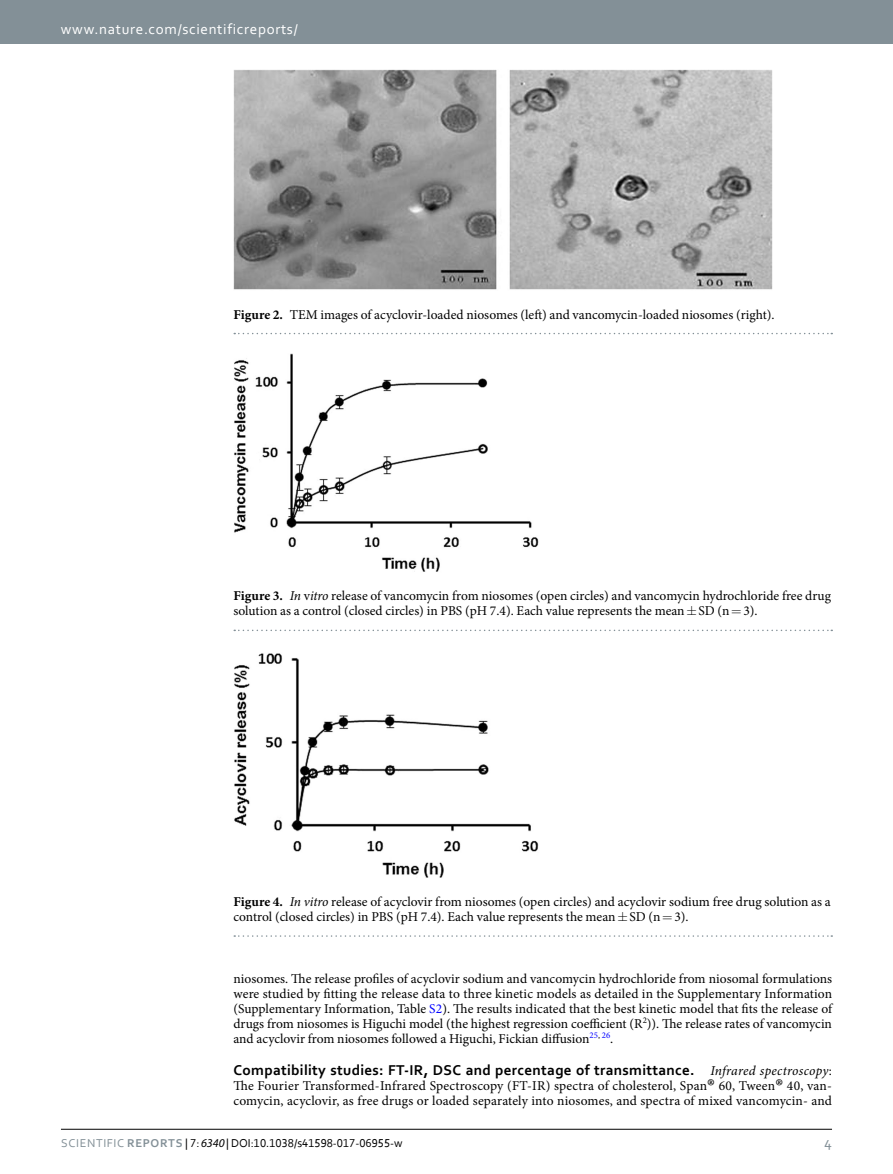
<style>
.page{position:relative;width:893px;height:1174px;background:#fff}
.page>*{position:absolute;margin:0;border:0;box-sizing:border-box;transform-origin:0 0}
.t1{font:15px "Corbel Bold 2";letter-spacing:.025em;color:#000}
.t2{font:15px "Corbel 2";letter-spacing:.045em;color:#fff}
.t3{font:15px "Corbel 2";color:#839097}
.t4{font:13.5px/15px "Minion Pro";color:#000}
.t5{font:12px "Corbel";color:#000}
.s1{font-weight:700}
.s2{font-style:italic}
.s3{color:#00f}
.s4{font-family:"Minion Pro";font-style:italic;font-size:13.5px}
.s5{font-family:"Minion Pro";font-size:13.5px}
.s6{font-size:24px}
.s7{font-family:"Corbel 2";color:#839097}
.s8{font-family:"Corbel Bold 2";color:#839097}
.s9{font-family:"Myriad Pro";font-style:italic}
</style>
<div class="page">
<div style="left:0;top:0;width:893px;height:43px;background:#839097"></div>
<hr style="left:61px;top:1129px;width:771px;height:1px;background:#000">
<img style="left:233px;top:70px;width:540px;height:220px">
<svg style="left:234px;top:333px;width:598px;height:1px"></svg>
<img style="left:234px;top:353px;width:305px;height:219px">
<svg style="left:234px;top:629px;width:598px;height:2px"></svg>
<img style="left:234px;top:653px;width:305px;height:225px">
<svg style="left:234px;top:935px;width:598px;height:1px"></svg>
<p class="t2" style="left:61px;top:19px;width:238px">www.nature.com/scientificreports/</p>
<p class="t4" style="left:233px;top:307px;width:543px"><span class="s1">Figure 2.</span> TEM images of acyclovir-loaded niosomes (left) and vancomycin-loaded niosomes (right).</p>
<p class="t4" style="left:233px;top:588px;width:599px"><span class="s1">Figure 3.</span> <span class="s2">In</span> v<span class="s2">itro</span> release of vancomycin from niosomes (open circles) and vancomycin hydrochloride free drug solution as a control (closed circles) in PBS (pH 7.4). Each value represents the mean SD (n 3).</p>
<p class="t4" style="left:233px;top:894px;width:599px"><span class="s1">Figure 4.</span> <span class="s2">In vitro</span> release of acyclovir from niosomes (open circles) and acyclovir sodium free drug solution as a control (closed circles) in PBS (pH 7.4). Each value represents the mean SD (n 3).</p>
<p class="t4" style="left:233px;top:971px;width:600px;text-align:justify">niosomes. The release profiles of acyclovir sodium and vancomycin hydrochloride from niosomal formulations were studied by fitting the release data to three kinetic models as detailed in the Supplementary Information (Supplementary Information, Table <span class="s3">S2</span>). The results indicated that the best kinetic model that fits the release of drugs from niosomes is Higuchi model (the highest regression coefficient (R<sup>2</sup>)). The release rates of vancomycin and acyclovir from niosomes followed a Higuchi, Fickian diffusion<sup>25</sup><sup>,</sup> <sup>26</sup>.</p>
<p class="t1" style="left:233px;top:1061px;width:600px">Compatibility studies: FT-IR, DSC and percentage of transmittance. <span class="s4">Infrared spectroscopy</span><span class="s5">:</span></p>
<p class="t4" style="left:233px;top:1078px;width:600px">The Fourier Transformed-Infrared Spectroscopy (FT-IR) spectra of cholesterol, Span<span class="s6">®</span> 60, Tween<span class="s6">®</span> 40, van&shy;comycin, acyclovir, as free drugs or loaded separately into niosomes, and spectra of mixed vancomycin- and</p>
<p class="t5" style="left:61px;top:1135px;width:343px"><span class="s7">Scientific</span> <span class="s8">REPOrTS</span> | 7: <span class="s9">6340</span> | DOI:10.1038/s41598-017-06955-w</p>
<p class="t3" style="left:824px;top:1132px;width:9px">4</p>
</div>
